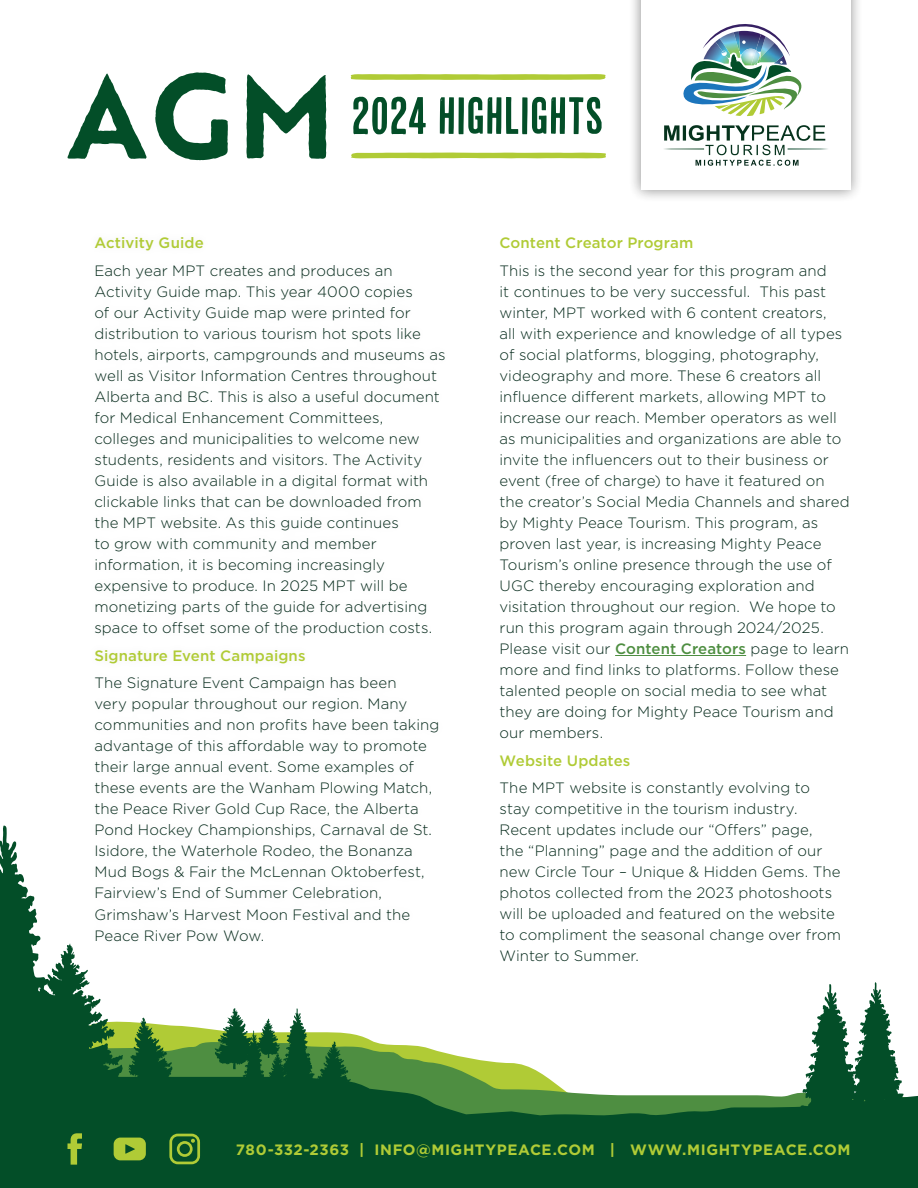
<style>
.page{position:relative;width:918px;height:1188px;background:#fff}
.page>*{position:absolute;margin:0;border:0;box-sizing:border-box;transform-origin:0 0}
.t1{font:700 117px "Brother 1816 Printed";color:#034e28}
.t2{font:52.35px "Cheap Pine Sans";letter-spacing:-.005em;color:#034e28}
.t3{font:300 15px/21px "Gotham";letter-spacing:.005em;color:#032819}
.t4{font:500 15px "Gotham";letter-spacing:.005em;color:#b0cb36}
.t5{font:700 15px "Gotham";letter-spacing:.04em;color:#b0cb36}
.s1{font-weight:500;color:#4e8e41}
</style>
<div class="page">
<svg style="left:172px;top:1025px;width:202px;height:17px"></svg>
<svg style="left:172px;top:1042px;width:375px;height:35px"></svg>
<svg style="left:0;top:1077px;width:918px;height:111px;background:#1a5f36"></svg>
<svg style="left:797px;top:982px;width:107px;height:151px"></svg>
<svg style="left:215px;top:1008px;width:136px;height:97px"></svg>
<svg style="left:0;top:826px;width:172px;height:283px"></svg>
<svg style="left:351px;top:153px;width:255px;height:5px"></svg>
<svg style="left:351px;top:74px;width:255px;height:6px;background:#b7cf49"></svg>
<div style="left:628px;top:0;width:236px;height:203px;background:#000;opacity:.5"></div>
<div style="left:641px;top:0;width:209px;height:190px;background:#fff"></div>
<svg style="left:664px;top:125px;width:164px;height:41px"></svg>
<img style="left:683px;top:24px;width:119px;height:92px">
<div style="left:86px;top:228px;width:368px;height:722px;background:#fefefe"></div>
<hr style="left:615px;top:655px;width:131px;height:1px;background:#4e8e41">
<svg style="left:68px;top:1133px;width:14px;height:32px"></svg>
<svg style="left:169px;top:1134px;width:31px;height:30px"></svg>
<svg style="left:114px;top:1138px;width:32px;height:22px"></svg>
<h1 class="t1" style="left:68px;top:27px;width:269px">AGM</h1>
<h2 class="t2" style="left:351px;top:87px;width:254px">2024 HIGHLIGHTS</h2>
<p class="t4" style="left:94px;top:233px;width:111px">Activity Guide</p>
<p class="t3" style="left:94px;top:260px;width:353px">Each year MPT creates and produces an Activity Guide map. This year 4000 copies<br>of our Activity Guide map were printed for distribution to various tourism hot spots like hotels, airports, campgrounds and museums as well as Visitor Information Centres throughout Alberta and BC. This is also a useful document for Medical Enhancement Committees, colleges and municipalities to welcome new students, residents and visitors. The Activity Guide is also available in a digital format with clickable links that can be downloaded from the MPT website. As this guide continues<br>to grow with community and member information, it is becoming increasingly expensive to produce. In 2025 MPT will be monetizing parts of the guide for advertising space to offset some of the production costs.</p>
<p class="t4" style="left:94px;top:646px;width:213px">Signature Event Campaigns</p>
<p class="t3" style="left:94px;top:672px;width:346px">The Signature Event Campaign has been<br>very popular throughout our region. Many communities and non profits have been taking advantage of this affordable way to promote their large annual event. Some examples of these events are the Wanham Plowing Match, the Peace River Gold Cup Race, the Alberta Pond Hockey Championships, Carnaval de St.<br>Isidore, the Waterhole Rodeo, the Bonanza Mud Bogs &amp; Fair the McLennan Oktoberfest, Fairview’s End of Summer Celebration, Grimshaw’s Harvest Moon Festival and the Peace River Pow Wow.</p>
<p class="t4" style="left:500px;top:233px;width:195px">Content Creator Program</p>
<p class="t3" style="left:500px;top:260px;width:352px">This is the second year for this program and<br>it continues to be very successful. This past winter, MPT worked with 6 content creators,<br>all with experience and knowledge of all types of social platforms, blogging, photography, videography and more. These 6 creators all influence different markets, allowing MPT to increase our reach. Member operators as well as municipalities and organizations are able to invite the influencers out to their business or event (free of charge) to have it featured on the creator’s Social Media Channels and shared by Mighty Peace Tourism. This program, as proven last year, is increasing Mighty Peace Tourism’s online presence through the use of UGC thereby encouraging exploration and visitation throughout our region. We hope to run this program again through 2024/2025.<br>Please visit our <span class="s1">Content Creators</span> page to learn more and find links to platforms. Follow these talented people on social media to see what they are doing for Mighty Peace Tourism and our members.</p>
<p class="t4" style="left:500px;top:751px;width:132px">Website Updates</p>
<p class="t3" style="left:500px;top:777px;width:343px">The MPT website is constantly evolving to stay competitive in the tourism industry.<br>Recent updates include our “Offers” page,<br>the “Planning” page and the addition of our new Circle Tour – Unique &amp; Hidden Gems. The photos collected from the 2023 photoshoots will be uploaded and featured on the website to compliment the seasonal change over from Winter to Summer.</p>
<p class="t5" style="left:236px;top:1140px;width:616px">780-332-2363 | INFO@MIGHTYPEACE.COM | WWW.MIGHTYPEACE.COM</p>
</div>
